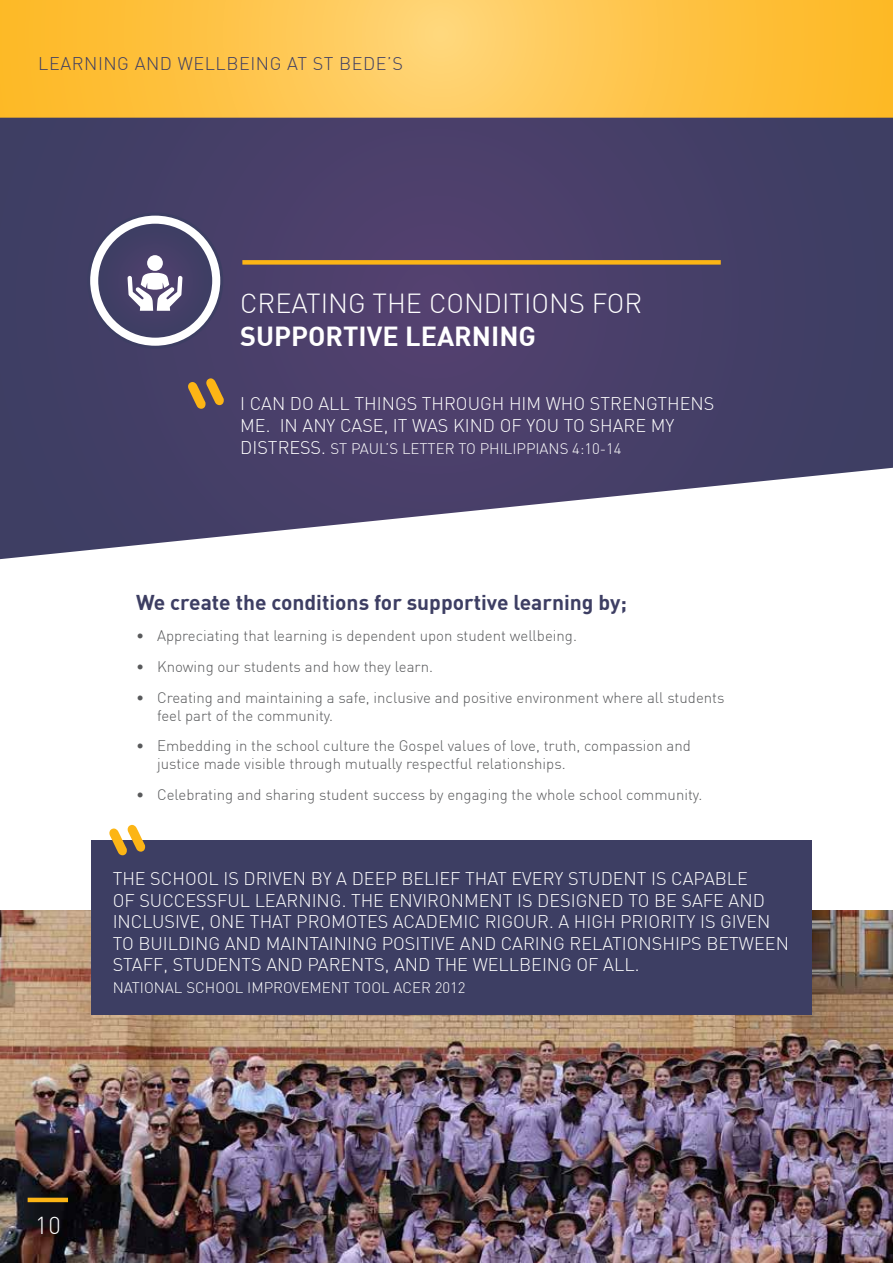
<style>
.page{position:relative;width:893px;height:1263px;background:#fff}
.page>*{position:absolute;margin:0;border:0;box-sizing:border-box;transform-origin:0 0}
.t1{font:102.6px "Chalkboard";color:#fcb515}
.t2{font:300 27px "DIN";color:#fff}
.t3{font:700 27px "DIN";color:#fff}
.t4{font:300 24px "DIN";color:#fff}
.t5{font:700 21px "DIN";color:#3d3e63}
.t6{font:300 18px/21.6px "DIN";color:#fff}
.t7{font:300 18px "DIN";letter-spacing:.03em;color:#3d3e63}
.t8{font:300 15px/18px "DIN";color:#58595b}
.t9{font:300 15px "DIN";color:#fff}
.s1{font-size:18px}
</style>
<div class="page">
<img style="left:0;top:910px;width:892px;height:353px">
<svg style="left:0;top:118px;width:893px;height:441px;background:#5b5479"></svg>
<div style="left:242px;top:260px;width:479px;height:5px;background:#fcb515"></div>
<svg style="left:89px;top:214px;width:133px;height:133px"></svg>
<div style="left:87px;top:213px;width:136px;height:136px;border:3px solid #3d3e63;border-radius:50%"></div>
<div style="left:98px;top:224px;width:114px;height:114px;background:#413e65;border-radius:57px"></div>
<div style="left:91px;top:840px;width:721px;height:174px;background:#3d3e63"></div>
<svg style="left:128px;top:272px;width:54px;height:39px"></svg>
<div style="left:147px;top:255px;width:16px;height:16px;background:#fff;border-radius:50%"></div>
<hr style="left:892px;top:910px;width:1px;height:353px;background:#fcb515">
<svg style="left:0;top:0;width:892px;height:118px;background:#fdc449"></svg>
<hr style="left:892px;top:0;width:1px;height:118px;background:#fdb925">
<hr style="left:28px;top:1198px;width:40px;height:4px;background:#fcb515">
<p class="t7" style="left:38px;top:53px;width:366px">LEARNING AND WELLBEING AT ST BEDE’S</p>
<h1 class="t1" style="left:183px;top:364px;width:47px">“</h1>
<h2 class="t2" style="left:240px;top:287px;width:403px">CREATING THE CONDITIONS FOR</h2>
<h2 class="t3" style="left:240px;top:318px;width:297px">SUPPORTIVE LEARNING</h2>
<p class="t6" style="left:240px;top:393px;width:476px">I CAN DO ALL THINGS THROUGH HIM WHO STRENGTHENS<br>ME. IN ANY CASE, IT WAS KIND OF YOU TO SHARE MY</p>
<p class="t9" style="left:240px;top:439px;width:383px"><span class="s1">DISTRESS.</span> ST PAUL’S LETTER TO PHILIPPIANS 4:10-14</p>
<h3 class="t5" style="left:136px;top:589px;width:492px">We create the conditions for supportive learning by;</h3>
<p class="t8" style="left:136px;top:626px;width:442px">• Appreciating that learning is dependent upon student wellbeing.</p>
<p class="t8" style="left:136px;top:657px;width:298px">• Knowing our students and how they learn.</p>
<p class="t8" style="left:157px;top:688px;width:569px;text-indent:-21px">• Creating and maintaining a safe, inclusive and positive environment where all students feel part of the community.</p>
<p class="t8" style="left:157px;top:737px;width:535px;text-indent:-21px">• Embedding in the school culture the Gospel values of love, truth, compassion and justice made visible through mutually respectful relationships.</p>
<p class="t8" style="left:136px;top:785px;width:568px">• Celebrating and sharing student success by engaging the whole school community.</p>
<h1 class="t1" style="left:104px;top:811px;width:47px">“</h1>
<p class="t6" style="left:113px;top:868px;width:678px">THE SCHOOL IS DRIVEN BY A DEEP BELIEF THAT EVERY STUDENT IS CAPABLE<br>OF SUCCESSFUL LEARNING. THE ENVIRONMENT IS DESIGNED TO BE SAFE AND INCLUSIVE, ONE THAT PROMOTES ACADEMIC RIGOUR. A HIGH PRIORITY IS GIVEN TO BUILDING AND MAINTAINING POSITIVE AND CARING RELATIONSHIPS BETWEEN STAFF, STUDENTS AND PARENTS, AND THE WELLBEING OF ALL.</p>
<p class="t9" style="left:113px;top:978px;width:354px">NATIONAL SCHOOL IMPROVEMENT TOOL ACER 2012</p>
<h3 class="t4" style="left:35px;top:1210px;width:27px">10</h3>
</div>
